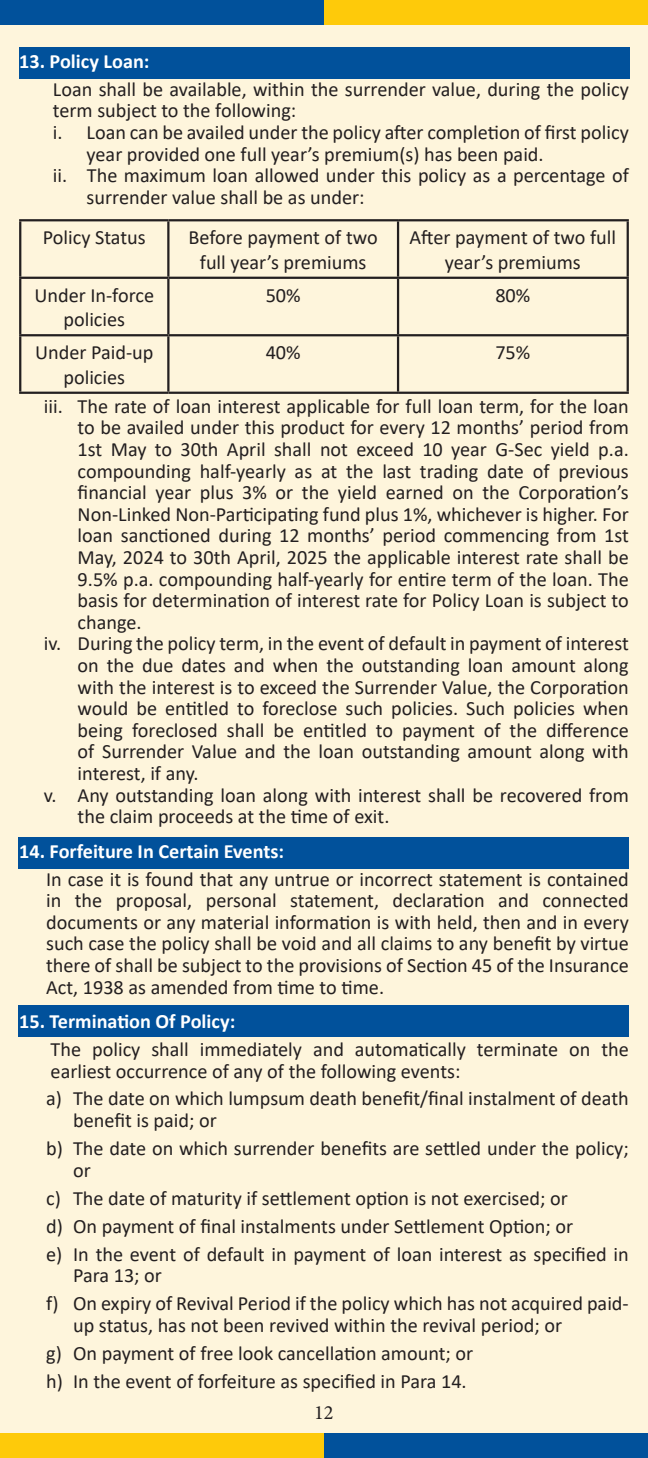
<style>
.page{position:relative;width:648px;height:1458px;background:#fef5dc}
.page>*{position:absolute;margin:0;border:0;box-sizing:border-box;transform-origin:0 0}
.t1{font:20.25px/21.6px "Calibri";color:#231f20}
.t2{font:700 20.25px "Calibri";color:#fff}
.t3{font:20.25px "Minion Pro";color:#231f20}
</style>
<div class="page">
<div style="left:0;top:0;width:324px;height:25px;background:#01519b"></div>
<div style="left:324px;top:0;width:324px;height:25px;background:#feca0a"></div>
<div style="left:320px;top:1433px;width:328px;height:25px;background:#01519b"></div>
<div style="left:0;top:1433px;width:324px;height:25px;background:#feca0a"></div>
<div style="left:19px;top:47px;width:610px;height:32px;background:#01519b"></div>
<div style="left:19px;top:837px;width:610px;height:31px;background:#01519b"></div>
<div style="left:19px;top:1005px;width:610px;height:32px;background:#01519b"></div>
<hr style="left:19px;top:219px;width:149px;height:2px;background:#231f20">
<hr style="left:19px;top:221px;width:2px;height:56px;background:#231f20">
<hr style="left:168px;top:219px;width:230px;height:2px;background:#231f20">
<hr style="left:167px;top:221px;width:3px;height:56px;background:#231f20">
<hr style="left:398px;top:219px;width:231px;height:2px;background:#231f20">
<hr style="left:397px;top:221px;width:2px;height:56px;background:#231f20">
<hr style="left:627px;top:221px;width:2px;height:56px;background:#231f20">
<hr style="left:19px;top:277px;width:149px;height:2px;background:#231f20">
<hr style="left:19px;top:279px;width:2px;height:55px;background:#231f20">
<hr style="left:168px;top:277px;width:230px;height:2px;background:#231f20">
<hr style="left:167px;top:279px;width:3px;height:55px;background:#231f20">
<hr style="left:398px;top:277px;width:231px;height:2px;background:#231f20">
<hr style="left:397px;top:279px;width:2px;height:55px;background:#231f20">
<hr style="left:627px;top:279px;width:2px;height:55px;background:#231f20">
<hr style="left:19px;top:334px;width:149px;height:2px;background:#231f20">
<hr style="left:19px;top:336px;width:2px;height:56px;background:#231f20">
<hr style="left:168px;top:334px;width:230px;height:2px;background:#231f20">
<hr style="left:167px;top:336px;width:3px;height:56px;background:#231f20">
<hr style="left:398px;top:334px;width:231px;height:2px;background:#231f20">
<hr style="left:397px;top:336px;width:2px;height:56px;background:#231f20">
<hr style="left:627px;top:336px;width:2px;height:56px;background:#231f20">
<hr style="left:19px;top:392px;width:149px;height:2px;background:#231f20">
<hr style="left:168px;top:392px;width:230px;height:2px;background:#231f20">
<hr style="left:398px;top:392px;width:231px;height:2px;background:#231f20">
<p class="t2" style="left:19px;top:47px;width:132px">13. Policy Loan:</p>
<p class="t1" style="left:53px;top:78px;width:577px">Loan shall be available, within the surrender value, during the policy term subject to the following:</p>
<p class="t1" style="left:87px;top:121px;width:544px;text-indent:-34px">i. Loan can be availed under the policy after completion of first policy year provided one full year’s premium(s) has been paid.</p>
<p class="t1" style="left:87px;top:164px;width:544px;text-indent:-34px">ii. The maximum loan allowed under this policy as a percentage of surrender value shall be as under:</p>
<p class="t1" style="left:43px;top:226px;width:105px">Policy Status</p>
<p class="t1" style="left:189px;top:225px;width:191px;line-height:24.3px;text-align:center">Before payment of two full year’s premiums</p>
<p class="t1" style="left:410px;top:225px;width:208px;line-height:24.3px;text-align:center">After payment of two full year’s premiums</p>
<p class="t1" style="left:35px;top:283px;width:121px;line-height:24.3px;text-align:center">Under In-force policies</p>
<p class="t1" style="left:266px;top:284px;width:37px">50%</p>
<p class="t1" style="left:495px;top:284px;width:37px">80%</p>
<p class="t1" style="left:35px;top:340px;width:120px;line-height:24.3px;text-align:center">Under Paid-up policies</p>
<p class="t1" style="left:266px;top:341px;width:37px">40%</p>
<p class="t1" style="left:495px;top:341px;width:37px">75%</p>
<p class="t1" style="left:78px;top:395px;width:553px;text-align:justify;text-indent:-34px">iii. The rate of loan interest applicable for full loan term, for the loan to be availed under this product for every 12 months’ period from 1st May to 30th April shall not exceed 10 year G-Sec yield p.a. compounding half-yearly as at the last trading date of previous financial year plus 3% or the yield earned on the Corporation’s Non-Linked Non-Participating fund plus 1%, whichever is higher. For loan sanctioned during 12 months’ period commencing from 1st May, 2024 to 30th April, 2025 the applicable interest rate shall be 9.5% p.a. compounding half-yearly for entire term of the loan. The basis for determination of interest rate for Policy Loan is subject to change.</p>
<p class="t1" style="left:78px;top:632px;width:553px;text-align:justify;text-indent:-34px">iv. During the policy term, in the event of default in payment of interest on the due dates and when the outstanding loan amount along with the interest is to exceed the Surrender Value, the Corporation would be entitled to foreclose such policies. Such policies when being foreclosed shall be entitled to payment of the difference of Surrender Value and the loan outstanding amount along with interest, if any.</p>
<p class="t1" style="left:78px;top:784px;width:553px;text-indent:-34px">v. Any outstanding loan along with interest shall be recovered from the claim proceeds at the time of exit.</p>
<p class="t2" style="left:19px;top:837px;width:267px">14. Forfeiture In Certain Events:</p>
<p class="t1" style="left:46px;top:868px;width:584px;text-align:justify">In case it is found that any untrue or incorrect statement is contained in the proposal, personal statement, declaration and connected documents or any material information is with held, then and in every such case the policy shall be void and all claims to any benefit by virtue there of shall be subject to the provisions of Section 45 of the Insurance Act, 1938 as amended from time to time.</p>
<p class="t2" style="left:19px;top:1007px;width:218px">15. Termination Of Policy:</p>
<p class="t1" style="left:51px;top:1038px;width:580px">The policy shall immediately and automatically terminate on the earliest occurrence of any of the following events:</p>
<p class="t1" style="left:73px;top:1087px;width:557px;text-indent:-27px">a) The date on which lumpsum death benefit/final instalment of death benefit is paid; or</p>
<p class="t1" style="left:73px;top:1137px;width:557px;text-indent:-27px">b) The date on which surrender benefits are settled under the policy; or</p>
<p class="t1" style="left:46px;top:1187px;width:523px">c) The date of maturity if settlement option is not exercised; or</p>
<p class="t1" style="left:46px;top:1215px;width:529px">d) On payment of final instalments under Settlement Option; or</p>
<p class="t1" style="left:73px;top:1243px;width:557px;text-indent:-27px">e) In the event of default in payment of loan interest as specified in<br>Para 13; or</p>
<p class="t1" style="left:73px;top:1292px;width:557px;text-indent:-27px">f) On expiry of Revival Period if the policy which has not acquired paid&shy;up status, has not been revived within the revival period; or</p>
<p class="t1" style="left:46px;top:1342px;width:429px">g) On payment of free look cancellation amount; or</p>
<p class="t1" style="left:46px;top:1370px;width:422px">h) In the event of forfeiture as specified in Para 14.</p>
<p class="t3" style="left:314px;top:1399px;width:21px">12</p>
</div>
